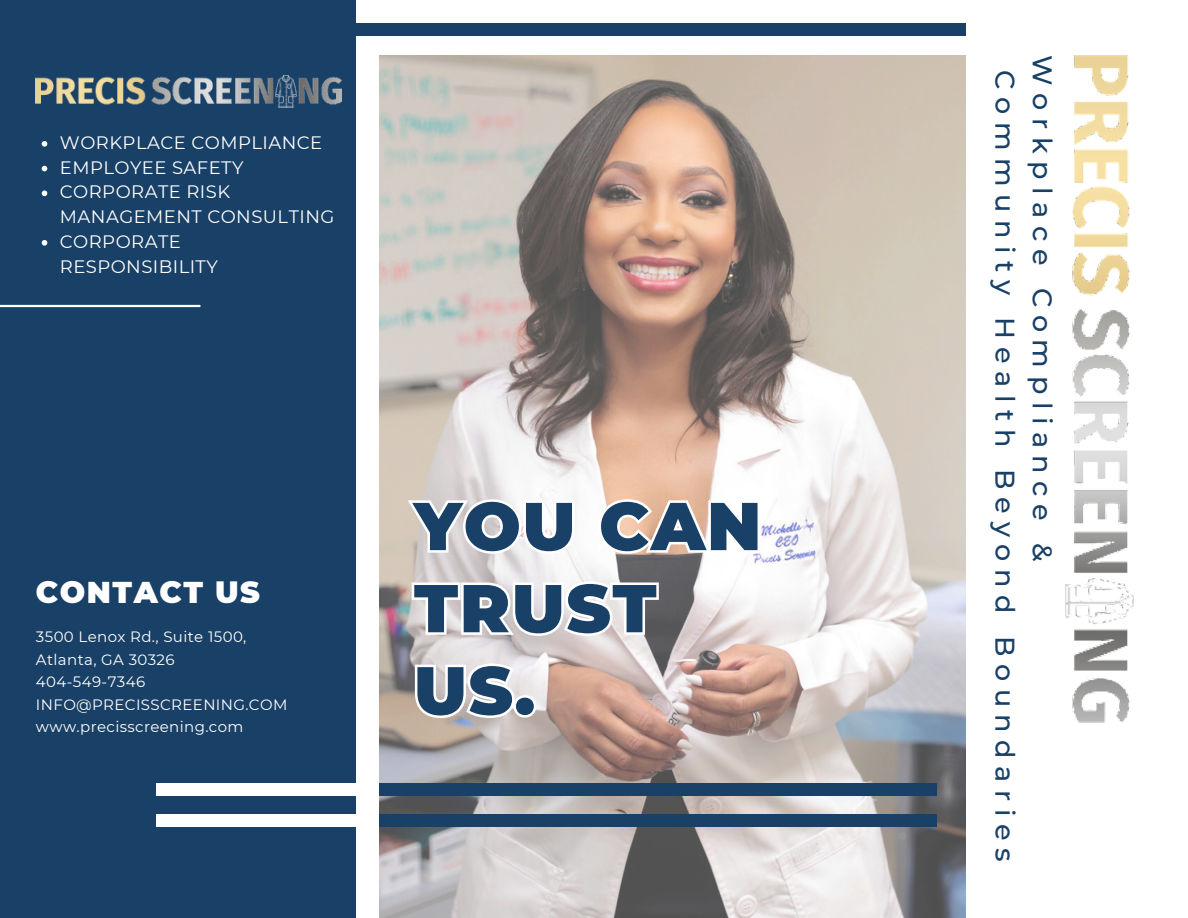
<style>
.page{position:relative;width:1188px;height:918px;background:#fff}
.page>*{position:absolute;margin:0;border:0;box-sizing:border-box;transform-origin:0 0}
.t1{font:900 67.5px/82.2px "Montserrat";letter-spacing:.025em;color:#194066}
.t2{font:900 30.15px "Montserrat";letter-spacing:.05em;color:#fff}
.t3{font:500 27px "Montserrat";letter-spacing:.28em;color:#194066}
.t4{font:18px/24.8px "Montserrat";letter-spacing:.025em;color:#fff}
.t5{font:15px/22.5px "Montserrat";letter-spacing:.025em;color:#fff}
</style>
<div class="page">
<img style="left:379px;top:55px;width:586px;height:863px">
<div style="left:0;top:0;width:356px;height:918px;background:#194066"></div>
<div style="left:379px;top:814px;width:557px;height:12px;background:#194066"></div>
<div style="left:157px;top:814px;width:222px;height:12px;background:#fff"></div>
<div style="left:157px;top:783px;width:222px;height:13px;background:#fff"></div>
<div style="left:379px;top:783px;width:557px;height:13px;background:#194066"></div>
<hr style="left:0;top:305px;width:200px;height:2px;background:#fff">
<img style="left:36px;top:76px;width:306px;height:31px">
<div style="left:217px;top:24px;width:749px;height:12px;background:#194066"></div>
<img style="left:1065px;top:55px;width:69px;height:667px">
<svg style="left:403px;top:496px;width:360px;height:61px"></svg>
<svg style="left:409px;top:578px;width:252px;height:61px"></svg>
<svg style="left:412px;top:660px;width:128px;height:61px"></svg>
<svg style="left:42px;top:141px;width:5px;height:6px"></svg>
<svg style="left:42px;top:166px;width:5px;height:5px"></svg>
<svg style="left:42px;top:191px;width:5px;height:5px"></svg>
<svg style="left:42px;top:240px;width:5px;height:6px"></svg>
<p class="t4" style="left:60px;top:130px;width:264px">WORKPLACE COMPLIANCE</p>
<p class="t4" style="left:60px;top:155px;width:185px">EMPLOYEE SAFETY</p>
<p class="t4" style="left:60px;top:180px;width:276px">CORPORATE RISK<br>MANAGEMENT CONSULTING</p>
<p class="t4" style="left:60px;top:229px;width:159px">CORPORATE<br>RESPONSIBILITY</p>
<p class="t2" style="left:36px;top:574px;width:225px">CONTACT US</p>
<p class="t5" style="left:36px;top:625px;width:212px">3500 Lenox Rd., Suite 1500,<br>Atlanta, GA 30326</p>
<p class="t5" style="left:36px;top:670px;width:111px">404-549-7346</p>
<p class="t5" style="left:36px;top:693px;width:253px">INFO@PRECISSCREENING.COM</p>
<p class="t5" style="left:36px;top:715px;width:209px">www.precisscreening.com</p>
<p class="t1" style="left:414px;top:485px;width:349px">YOU CAN<br>TRUST<br>US.</p>
<p class="t3" style="left:1022px;top:70px;width:793px;rotate:90deg">Community Health Beyond Boundaries</p>
<p class="t3" style="left:1059px;top:55px;width:508px;rotate:90deg">Workplace Compliance &amp;</p>
</div>
